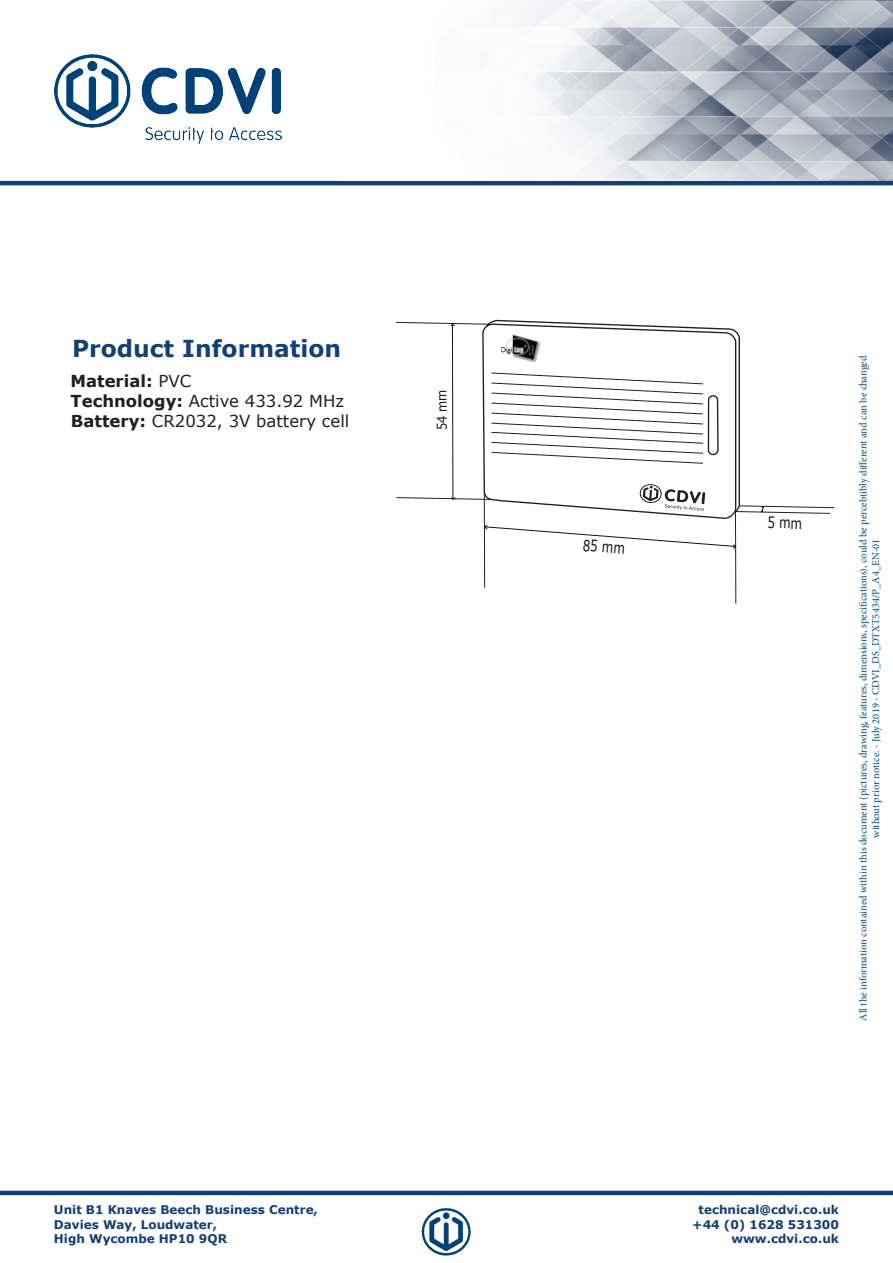
<style>
.page{position:relative;width:893px;height:1263px;background:#fff}
.page>*{position:absolute;margin:0;border:0;box-sizing:border-box;transform-origin:0 0}
.t1{font:700 23.4px "Verdana";color:#143f72}
.t2{font:16.5px "Verdana";color:#231f20}
.t3{font:700 16.5px "Verdana";color:#231f20}
.t4{font:15.45px "Verdana";color:#101315;scale:.76 1}
.t5{font:13.05px "Verdana";color:#101315;scale:.87 1}
.t6{font:700 12px "Verdana";color:#143f72}
.t7{font:10.5px/12.6px "Minion Pro";color:#014d7f;text-align:center}
.s1{font-weight:400}
.s2{font-weight:700}
</style>
<div class="page">
<hr style="left:0;top:1191px;width:893px;height:4px;background:#143f72">
<img style="left:54px;top:54px;width:228px;height:89px">
<img style="left:421px;top:1208px;width:50px;height:48px">
<hr style="left:0;top:181px;width:893px;height:4px;background:#143f72">
<img style="left:501px;top:0;width:392px;height:181px">
<hr style="left:735px;top:509px;width:1px;height:95px;background:#231f20">
<svg style="left:396px;top:319px;width:439px;height:269px"></svg>
<p class="t1" style="left:72px;top:333px;width:271px">Product Information</p>
<p class="t3" style="left:70px;top:371px;width:122px">Material: <span class="s1">PVC</span></p>
<p class="t2" style="left:70px;top:391px;width:275px"><span class="s2">Technology:</span> Active 433.92 MHz</p>
<p class="t2" style="left:71px;top:410px;width:280px"><span class="s2">Battery:</span> CR2032, 3V battery cell</p>
<p class="t5" style="left:434px;top:430px;width:49px;rotate:-90deg">54 mm</p>
<p class="t6" style="left:54px;top:1202px;width:266px">Unit B1 Knaves Beech Business Centre,</p>
<p class="t6" style="left:54px;top:1216px;width:165px">Davies Way, Loudwater,</p>
<p class="t6" style="left:54px;top:1231px;width:175px">High Wycombe HP10 9QR</p>
<p class="t4" style="left:584px;top:535px;width:57px;rotate:5deg">85 mm</p>
<p class="t7" style="left:857px;top:1020px;width:667px;rotate:-90deg">All the information contained within this document (pictures, drawing, features, dimensions, specifications), could be percebtibly different and can be changed without prior notice. - July 2019 - CDVI_DS_DTXT5434/P_A4_EN-01</p>
<p class="t6" style="left:699px;top:1202px;width:142px">technical@cdvi.co.uk</p>
<p class="t6" style="left:692px;top:1216px;width:148px">+44 (0) 1628 531300</p>
<p class="t6" style="left:731px;top:1231px;width:109px">www.cdvi.co.uk</p>
</div>
